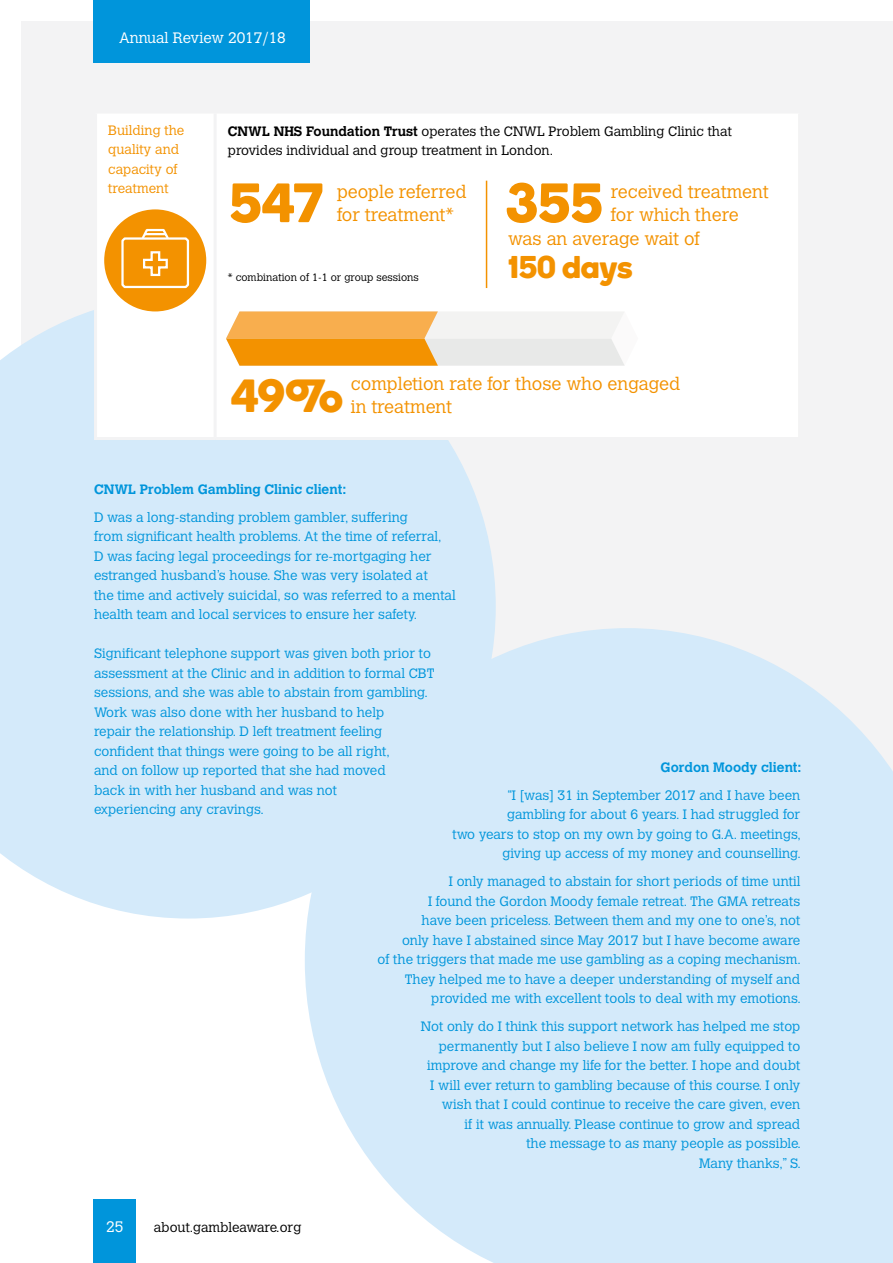
<style>
.page{position:relative;width:893px;height:1263px;background:#fff}
.page>*{position:absolute;margin:0;border:0;box-sizing:border-box;transform-origin:0 0}
.t1{font:55.35px "Boing";letter-spacing:.005em;color:#f39200}
.t2{font:46.5px "Boing";color:#f39200}
.t3{font:31.5px "Boing";color:#f39200}
.t4{font:300 18px/22.5px "Calvert";color:#f39200}
.t5{font:300 15px "Calvert";color:#fff}
.t6{font:300 13.5px/19.5px "Calvert";color:#0095db;text-align:right}
.t7{font:300 13.5px/19.5px "Calvert";color:#000}
.t8{font:700 13.5px "Calvert";color:#0095db}
.t9{font:300 13.5px/19.5px "Calvert";color:#f39200}
.t10{font:300 10.5px "Calvert";color:#000}
.s1{font-weight:700}
</style>
<div class="page">
<div style="left:21px;top:21px;width:872px;height:823px;background:#f3f3f4"></div>
<div style="left:94px;top:1199px;width:42px;height:64px;background:#0095db"></div>
<div style="left:94px;top:0;width:216px;height:63px;background:#0095db"></div>
<svg style="left:305px;top:628px;width:588px;height:635px;background:#d7ebfa"></svg>
<div style="left:0;top:310px;width:496px;height:608px;background:#d4eafa"></div>
<div style="left:97px;top:114px;width:701px;height:323px;background:#fff"></div>
<hr style="left:94px;top:114px;width:3px;height:323px;background:#f3f3f4">
<hr style="left:214px;top:114px;width:3px;height:323px;background:#f3f3f4">
<hr style="left:94px;top:437px;width:121px;height:3px;background:#f3f3f4">
<hr style="left:215px;top:437px;width:586px;height:3px;background:#f3f3f4">
<svg style="left:226px;top:311px;width:412px;height:55px"></svg>
<hr style="left:486px;top:181px;width:1px;height:107px;background:#f39200">
<div style="left:104px;top:209px;width:102px;height:102px;background:#f39200;border-radius:50%"></div>
<svg style="left:121px;top:228px;width:69px;height:61px"></svg>
<p class="t5" style="left:119px;top:29px;width:168px">Annual Review 2017/18</p>
<p class="t9" style="left:108px;top:121px;width:78px">Building the quality and capacity of treatment</p>
<p class="t7" style="left:228px;top:121px;width:506px"><span class="s1">CNWL NHS Foundation Trust</span> operates the CNWL Problem Gambling Clinic that provides individual and group treatment in London.</p>
<h1 class="t1" style="left:230px;top:169px;width:95px">547</h1>
<h3 class="t4" style="left:337px;top:181px;width:131px">people referred for treatment*</h3>
<h1 class="t1" style="left:506px;top:169px;width:98px">355</h1>
<h3 class="t4" style="left:611px;top:181px;width:159px">received treatment for which there</h3>
<p class="t10" style="left:228px;top:271px;width:193px">* combination of 1-1 or group sessions</p>
<h3 class="t4" style="left:508px;top:228px;width:194px">was an average wait of</h3>
<h3 class="t3" style="left:508px;top:247px;width:126px">150 days</h3>
<h2 class="t2" style="left:231px;top:367px;width:113px">49%</h2>
<h3 class="t4" style="left:351px;top:373px;width:331px">completion rate for those who engaged in treatment</h3>
<p class="t8" style="left:94px;top:480px;width:254px">CNWL Problem Gambling Clinic client:</p>
<p class="t6" style="left:94px;top:507px;width:363px;text-align:left">D was a long-standing problem gambler, suffering<br>from significant health problems. At the time of referral,<br>D was facing legal proceedings for re-mortgaging her estranged husband’s house. She was very isolated at<br>the time and actively suicidal, so was referred to a mental health team and local services to ensure her safety.</p>
<p class="t6" style="left:94px;top:644px;width:342px;text-align:left">Significant telephone support was given both prior to assessment at the Clinic and in addition to formal CBT sessions, and she was able to abstain from gambling.<br>Work was also done with her husband to help<br>repair the relationship. D left treatment feeling confident that things were going to be all right,<br>and on follow up reported that she had moved<br>back in with her husband and was not<br>experiencing any cravings.</p>
<p class="t8" style="left:661px;top:758px;width:142px">Gordon Moody client:</p>
<p class="t6" style="left:452px;top:785px;width:350px">“I [was] 31 in September 2017 and I have been gambling for about 6 years. I had struggled for<br>two years to stop on my own by going to G.A. meetings, giving up access of my money and counselling.</p>
<p class="t6" style="left:377px;top:872px;width:425px">I only managed to abstain for short periods of time until<br>I found the Gordon Moody female retreat. The GMA retreats<br>have been priceless. Between them and my one to one’s, not<br>only have I abstained since May 2017 but I have become aware<br>of the triggers that made me use gambling as a coping mechanism.<br>They helped me to have a deeper understanding of myself and provided me with excellent tools to deal with my emotions.</p>
<p class="t6" style="left:421px;top:1017px;width:382px">Not only do I think this support network has helped me stop permanently but I also believe I now am fully equipped to improve and change my life for the better. I hope and doubt I will ever return to gambling because of this course. I only wish that I could continue to receive the care given, even<br>if it was annually. Please continue to grow and spread<br>the message to as many people as possible.<br>Many thanks,” S.</p>
<p class="t5" style="left:106px;top:1218px;width:19px">25</p>
<p class="t7" style="left:154px;top:1217px;width:149px">about.gambleaware.org</p>
</div>
